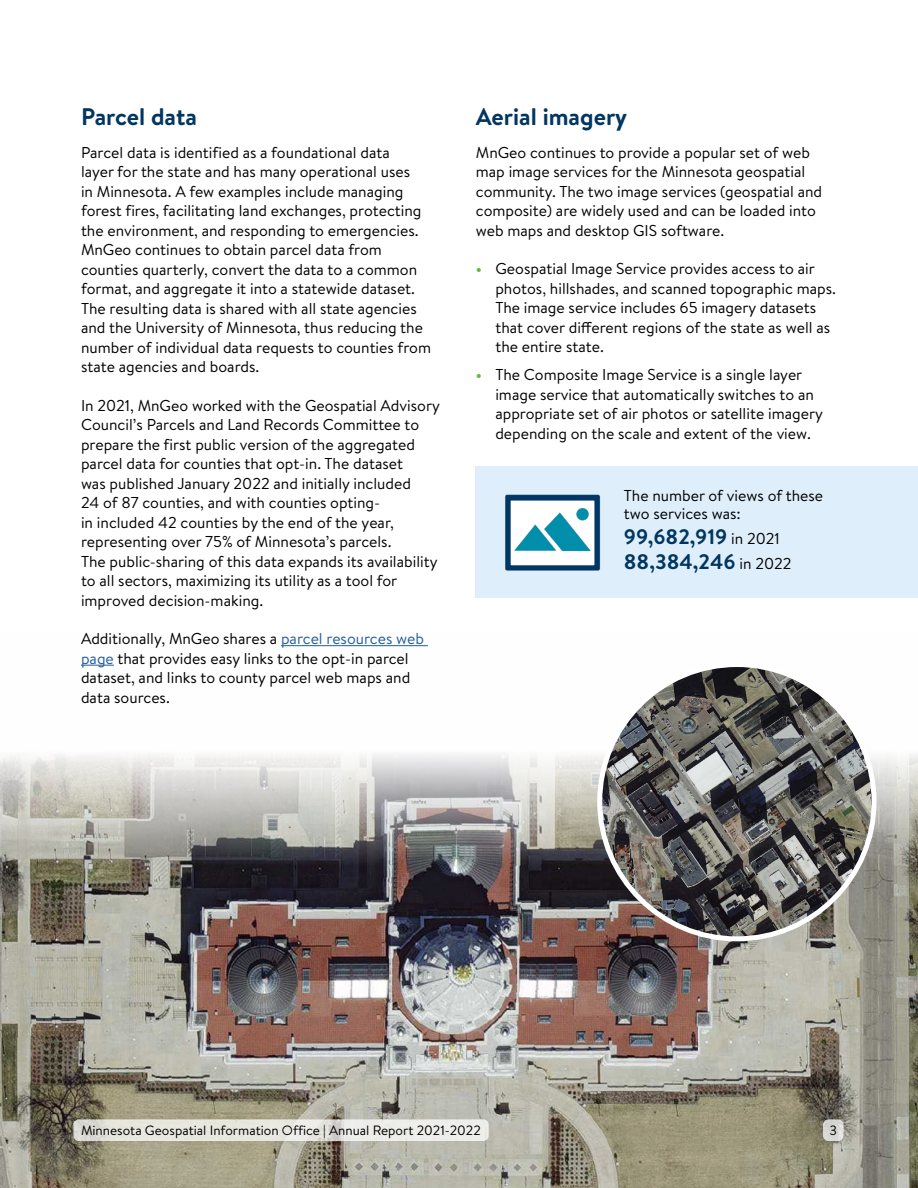
<style>
.page{position:relative;width:918px;height:1188px;background:#fff}
.page>*{position:absolute;margin:0;border:0;box-sizing:border-box;transform-origin:0 0}
.t1{font:700 24px "Brandon Text";color:#003660}
.t2{font:700 21px/24.9px "Brandon Text";color:#003660}
.t3{font:15.75px/19.5px "Brandon Text";color:#000}
.t4{font:13.5px "Brandon Text";color:#000}
.s1{color:#215e9e}
.s2{font-weight:700;color:#62bb46}
.s3{font-weight:400;font-size:15.75px;color:#000}
</style>
<div class="page">
<div style="left:476px;top:466px;width:442px;height:132px;background:#deeefa"></div>
<img style="left:0;top:646px;width:918px;height:542px">
<img style="left:600px;top:665px;width:274px;height:274px;border-radius:137px">
<hr style="left:281px;top:645px;width:147px;height:1px;background:#215e9e">
<hr style="left:81px;top:665px;width:33px;height:1px;background:#215e9e">
<img style="left:505px;top:494px;width:96px;height:77px">
<svg style="left:73px;top:1119px;width:416px;height:22px;background:#e6e5e0"></svg>
<svg style="left:823px;top:1119px;width:21px;height:22px"></svg>
<h4 class="t1" style="left:81px;top:100px;width:118px">Parcel data</h4>
<p class="t3" style="left:81px;top:142px;width:352px">Parcel data is identified as a foundational data<br>layer for the state and has many operational uses<br>in Minnesota. A few examples include managing forest fires, facilitating land exchanges, protecting the environment, and responding to emergencies.<br>MnGeo continues to obtain parcel data from counties quarterly, convert the data to a common format, and aggregate it into a statewide dataset.<br>The resulting data is shared with all state agencies and the University of Minnesota, thus reducing the number of individual data requests to counties from state agencies and boards.</p>
<p class="t3" style="left:81px;top:395px;width:361px">In 2021, MnGeo worked with the Geospatial Advisory Council’s Parcels and Land Records Committee to prepare the first public version of the aggregated parcel data for counties that opt-in. The dataset<br>was published January 2022 and initially included<br>24 of 87 counties, and with counties opting-<br>in included 42 counties by the end of the year, representing over 75% of Minnesota’s parcels.<br>The public-sharing of this data expands its availability to all sectors, maximizing its utility as a tool for improved decision-making.</p>
<p class="t3" style="left:81px;top:628px;width:345px">Additionally, MnGeo shares a <span class="s1">parcel resources web page</span> that provides easy links to the opt-in parcel dataset, and links to county parcel web maps and data sources.</p>
<h4 class="t1" style="left:476px;top:100px;width:153px">Aerial imagery</h4>
<p class="t3" style="left:476px;top:142px;width:348px">MnGeo continues to provide a popular set of web map image services for the Minnesota geospatial community. The two image services (geospatial and composite) are widely used and can be loaded into web maps and desktop GIS software.</p>
<p class="t3" style="left:495px;top:258px;width:342px;text-indent:-19px"><span class="s2">•</span> Geospatial Image Service provides access to air photos, hillshades, and scanned topographic maps.<br>The image service includes 65 imagery datasets that cover different regions of the state as well as the entire state.</p>
<p class="t3" style="left:495px;top:365px;width:329px;text-indent:-19px"><span class="s2">•</span> The Composite Image Service is a single layer image service that automatically switches to an appropriate set of air photos or satellite imagery depending on the scale and extent of the view.</p>
<p class="t3" style="left:624px;top:486px;width:201px;line-height:18px">The number of views of these two services was:</p>
<p class="t2" style="left:624px;top:524px;width:169px">99,682,919 <span class="s3">in 2021<br></span>88,384,246 <span class="s3">in 2022</span></p>
<p class="t4" style="left:81px;top:1121px;width:401px">Minnesota Geospatial Information Office | Annual Report 2021-2022</p>
<p class="t4" style="left:829px;top:1121px;width:9px">3</p>
</div>
